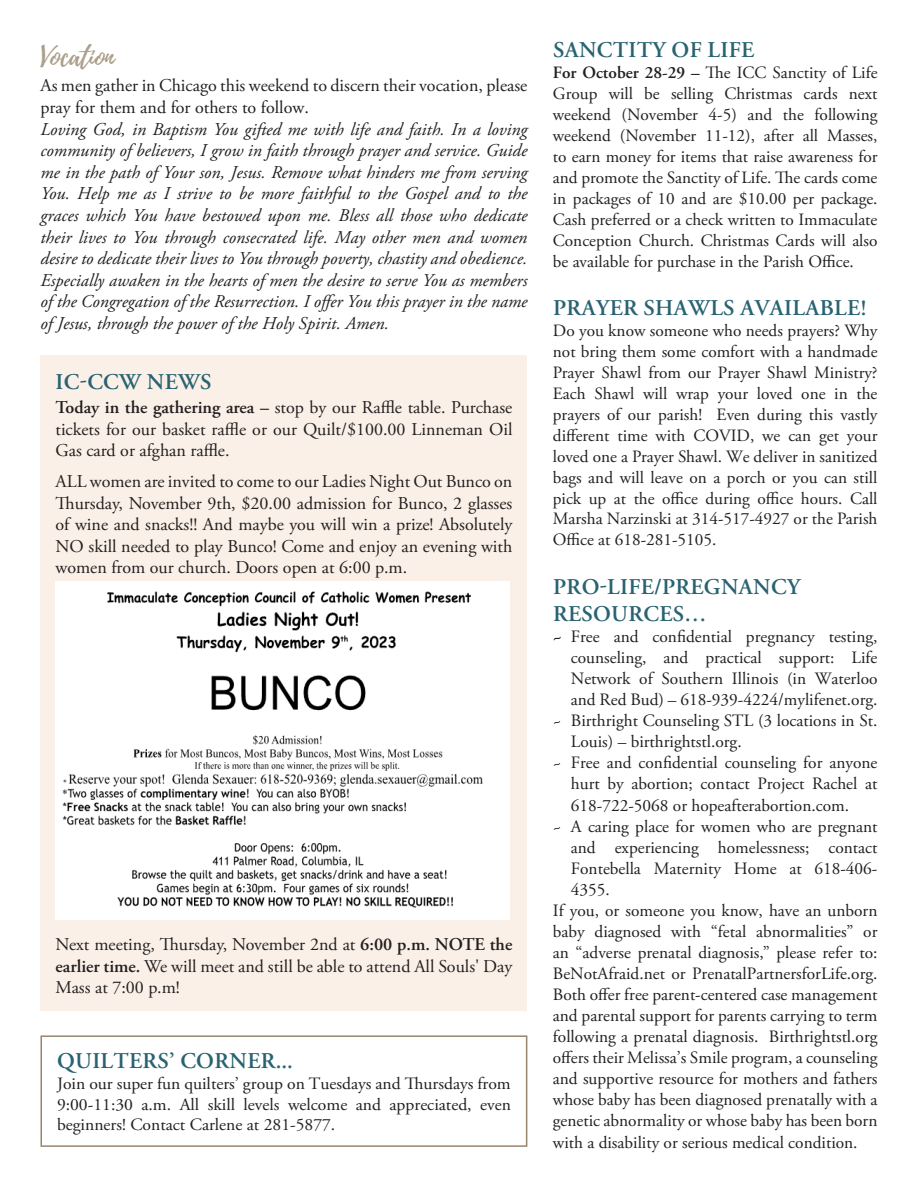
<style>
.page{position:relative;width:918px;height:1188px;background:#fff}
.page>*{position:absolute;margin:0;border:0;box-sizing:border-box;transform-origin:0 0}
.t1{font:27px "Playlist Script";color:#aa9e89}
.t2{font:600 22.5px/27.3px "Adobe Garamond Pro";letter-spacing:.015em;color:#296371}
.t3{font:italic 18px/21.6px "Adobe Garamond Pro";color:#231f20;text-align:justify}
.t4{font:18px/21.6px "Adobe Garamond Pro";color:#231f20;text-align:justify}
.t5{font:18px/21.6px "Adobe Garamond Pro";letter-spacing:-.055em;color:#231f20}
.Heading3{font:17.4px/21px "Adobe Garamond Pro";color:#231f20;text-align:justify}
.t6{font:17.25px/21px "Adobe Garamond Pro";color:#231f20;text-align:justify}
.s1{font-weight:600}
.s2{font-weight:600;font-style:italic}
</style>
<div class="page">
<div style="left:40px;top:355px;width:487px;height:655px;background:#faf0e7"></div>
<img style="left:56px;top:581px;width:453px;height:338px">
<div style="left:40px;top:1035px;width:487px;height:112px;border:2px solid #95876d"></div>
<p class="t1" style="left:40px;top:38px;width:75px">Vocation</p>
<p class="t5" style="left:40px;top:76px;width:488px">As men gather in Chicago this weekend to discern their vocation, please pray for them and for others to follow.</p>
<p class="t3" style="left:40px;top:119px;width:488px">Loving God, in Baptism You gifted me with life and faith. In a loving community of believers, I grow in faith through prayer and service. Guide me in the path of Your son, Jesus. Remove what hinders me from serving You. Help me as I strive to be more faithful to the Gospel and to the graces which You have bestowed upon me. Bless all those who dedicate their lives to You through consecrated life. May other men and women desire to dedicate their lives to You through poverty, chastity and obedience.<br>Especially awaken in the hearts of men the desire to serve You as members of the Congregation of the Resurrection. I offer You this prayer in the name of Jesus, through the power of the Holy Spirit. Amen.</p>
<p class="t2" style="left:56px;top:368px;width:157px">IC-CCW NEWS</p>
<p class="t4" style="left:56px;top:397px;width:458px"><span class="s1">Today in the gathering area –</span> stop by our Raffle table. Purchase tickets for our basket raffle or our Quilt/$100.00 Linneman Oil Gas card or afghan raffle.</p>
<p class="t4" style="left:56px;top:471px;width:458px">ALL women are invited to come to our Ladies Night Out Bunco on Thursday, November 9th, $20.00 admission for Bunco, 2 glasses of wine and snacks!! And maybe you will win a prize! Absolutely NO skill needed to play Bunco! Come and enjoy an evening with women from our church. Doors open at 6:00 p.m.</p>
<p class="t4" style="left:56px;top:934px;width:458px">Next meeting, Thursday, November 2nd at <span class="s1">6:00 p.m. NOTE the earlier time.</span> We will meet and still be able to attend All Souls' Day Mass at 7:00 p.m!</p>
<p class="t2" style="left:57px;top:1048px;width:237px">QUILTERS’ CORNER...</p>
<p class="t6" style="left:57px;top:1074px;width:455px">Join our super fun quilters’ group on Tuesdays and Thursdays from 9:00-11:30 a.m. All skill levels welcome and appreciated, even beginners! Contact Carlene at 281-5877.</p>
<p class="t2" style="left:553px;top:36px;width:203px">SANCTITY OF LIFE</p>
<p class="t6" style="left:553px;top:62px;width:326px"><span class="s1">For October 28-29 –</span> The ICC Sanctity of Life Group will be selling Christmas cards next weekend (November 4-5) and the following weekend (November 11-12), after all Masses, to earn money for items that raise awareness for and promote the Sanctity of Life. The cards come in packages of 10 and are $10.00 per package.<br>Cash preferred or a check written to Immaculate Conception Church. Christmas Cards will also be available for purchase in the Parish Office.</p>
<p class="t2" style="left:553px;top:294px;width:315px">PRAYER SHAWLS AVAILABLE!</p>
<p class="t6" style="left:553px;top:320px;width:326px">Do you know someone who needs prayers? Why not bring them some comfort with a handmade Prayer Shawl from our Prayer Shawl Ministry?<br>Each Shawl will wrap your loved one in the prayers of our parish! Even during this vastly different time with COVID, we can get your loved one a Prayer Shawl. We deliver in sanitized bags and will leave on a porch or you can still pick up at the office during office hours. Call Marsha Narzinski at 314-517-4927 or the Parish Office at 618-281-5105.</p>
<p class="t2" style="left:553px;top:573px;width:249px">PRO-LIFE/PREGNANCY<br>RESOURCES…</p>
<p class="Heading3" style="left:571px;top:627px;width:308px;text-indent:-18px"><span class="s2">~</span> Free and confidential pregnancy testing, counseling, and practical support: Life Network of Southern Illinois (in Waterloo and Red Bud) – 618-939-4224/mylifenet.org.</p>
<p class="Heading3" style="left:571px;top:711px;width:308px;text-indent:-18px">~ Birthright Counseling STL (3 locations in St.<br>Louis) – birthrightstl.org.</p>
<p class="Heading3" style="left:571px;top:753px;width:308px;text-indent:-18px">~ Free and confidential counseling for anyone hurt by abortion; contact Project Rachel at 618-722-5068 or hopeafterabortion.com.</p>
<p class="Heading3" style="left:571px;top:816px;width:308px;text-indent:-18px">~ A caring place for women who are pregnant and experiencing homelessness; contact Fontebella Maternity Home at 618-406- 4355.</p>
<p class="Heading3" style="left:553px;top:900px;width:326px">If you, or someone you know, have an unborn baby diagnosed with “fetal abnormalities” or an “adverse prenatal diagnosis,” please refer to:<br>BeNotAfraid.net or PrenatalPartnersforLife.org.<br>Both offer free parent-centered case management and parental support for parents carrying to term following a prenatal diagnosis. Birthrightstl.org offers their Melissa’s Smile program, a counseling and supportive resource for mothers and fathers whose baby has been diagnosed prenatally with a genetic abnormality or whose baby has been born with a disability or serious medical condition.</p>
</div>
